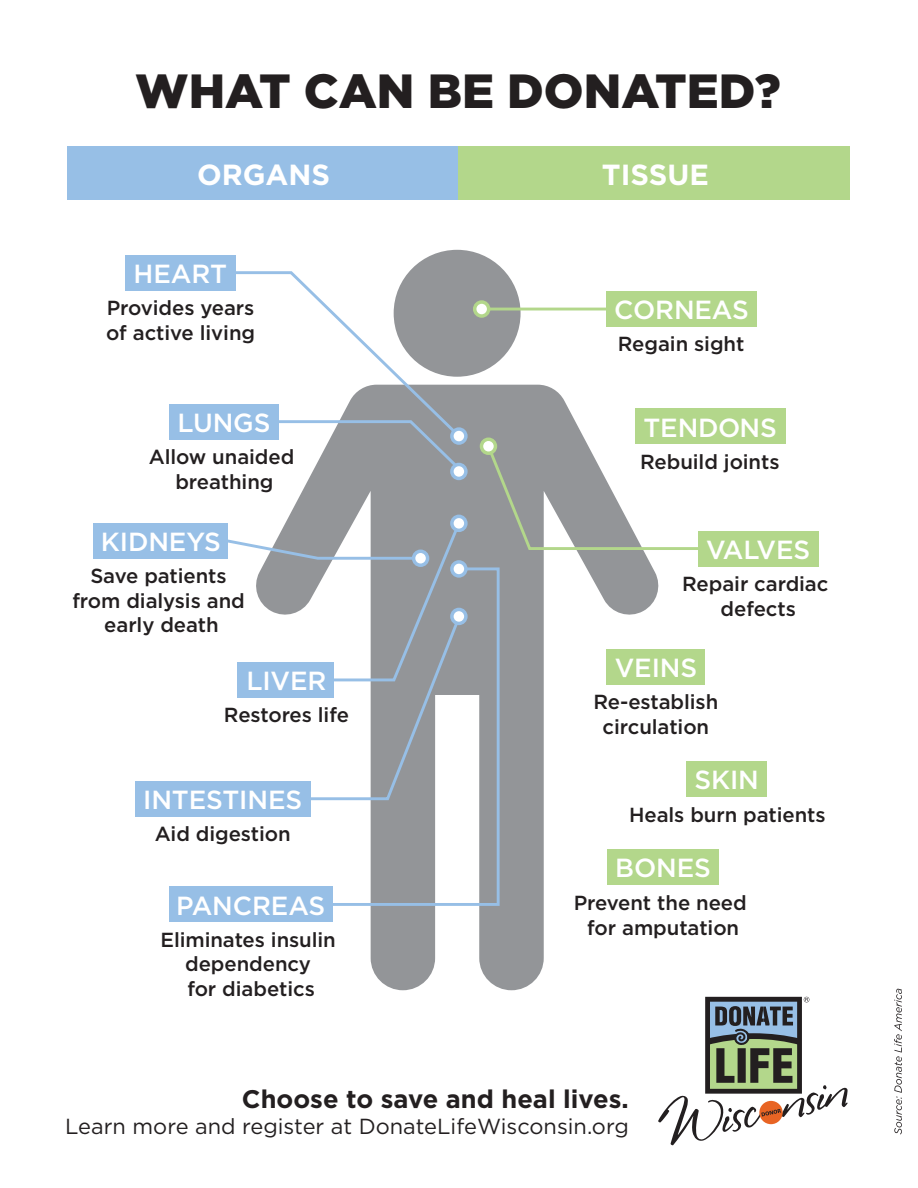
<style>
.page{position:relative;width:918px;height:1188px;background:#fff}
.page>*{position:absolute;margin:0;border:0;box-sizing:border-box;transform-origin:0 0}
.t1{font:900 47.85px "Gotham";color:#231f20}
.t2{font:700 29.1px "Gotham";color:#fff}
.t3{font:500 26.25px "Gotham";letter-spacing:-.005em;color:#fff}
.t4{font:700 25.35px "Gotham";color:#231f20}
.t5{font:21.75px "Gotham";color:#231f20}
.t6{font:500 20.4px/24.5px "Gotham";letter-spacing:-.005em;color:#231f20;text-align:center}
</style>
<div class="page">
<div style="left:67px;top:147px;width:391px;height:53px;background:#97bfe6"></div>
<div style="left:459px;top:147px;width:391px;height:53px;background:#b3d78b"></div>
<div style="left:394px;top:250px;width:127px;height:127px;background:#939598;border-radius:50%"></div>
<svg style="left:252px;top:385px;width:407px;height:605px"></svg>
<svg style="left:450px;top:427px;width:18px;height:18px"></svg>
<div style="left:450px;top:463px;width:18px;height:17px;background:#97bfe6;border-radius:50%"></div>
<div style="left:450px;top:515px;width:18px;height:17px;background:#97bfe6;border-radius:50%"></div>
<svg style="left:450px;top:560px;width:18px;height:18px"></svg>
<div style="left:480px;top:438px;width:17px;height:17px;background:#b3d78b;border-radius:50%"></div>
<svg style="left:473px;top:300px;width:17px;height:18px"></svg>
<svg style="left:235px;top:270px;width:228px;height:203px"></svg>
<svg style="left:485px;top:442px;width:213px;height:109px"></svg>
<hr style="left:482px;top:308px;width:126px;height:2px;background:#b3d78b">
<svg style="left:228px;top:520px;width:235px;height:282px"></svg>
<svg style="left:323px;top:566px;width:178px;height:341px"></svg>
<div style="left:125px;top:255px;width:110px;height:36px;background:#97bfe6"></div>
<div style="left:169px;top:404px;width:110px;height:36px;background:#97bfe6"></div>
<div style="left:94px;top:523px;width:134px;height:36px;background:#97bfe6"></div>
<div style="left:238px;top:662px;width:96px;height:36px;background:#97bfe6"></div>
<div style="left:135px;top:781px;width:175px;height:36px;background:#97bfe6"></div>
<div style="left:169px;top:887px;width:164px;height:35px;background:#97bfe6"></div>
<div style="left:607px;top:849px;width:112px;height:36px;background:#b3d78b"></div>
<div style="left:607px;top:649px;width:98px;height:36px;background:#b3d78b"></div>
<div style="left:686px;top:761px;width:81px;height:36px;background:#b3d78b"></div>
<div style="left:698px;top:531px;width:121px;height:35px;background:#b3d78b"></div>
<div style="left:635px;top:408px;width:150px;height:36px;background:#b3d78b"></div>
<div style="left:606px;top:291px;width:151px;height:36px;background:#b3d78b"></div>
<svg style="left:894px;top:989px;width:8px;height:146px"></svg>
<svg style="left:658px;top:997px;width:190px;height:148px"></svg>
<div style="left:476px;top:304px;width:11px;height:10px;background:#fff;border-radius:50%"></div>
<div style="left:454px;top:431px;width:10px;height:10px;background:#fff;border-radius:50%"></div>
<div style="left:454px;top:466px;width:10px;height:11px;background:#fff;border-radius:50%"></div>
<div style="left:454px;top:518px;width:10px;height:11px;background:#fff;border-radius:50%"></div>
<div style="left:415px;top:553px;width:11px;height:10px;background:#fff;border-radius:50%"></div>
<div style="left:454px;top:564px;width:10px;height:10px;background:#fff;border-radius:50%"></div>
<div style="left:454px;top:611px;width:10px;height:11px;background:#fff;border-radius:50%"></div>
<div style="left:483px;top:441px;width:11px;height:10px;background:#fff;border-radius:50%"></div>
<h1 class="t1" style="left:135px;top:58px;width:647px">WHAT CAN BE DONATED?</h1>
<h2 class="t2" style="left:197px;top:155px;width:135px">ORGANS</h2>
<p class="t3" style="left:134px;top:257px;width:95px">HEART</p>
<p class="t6" style="left:106px;top:296px;width:151px;text-align:left">Provides years of active living</p>
<p class="t3" style="left:177px;top:406px;width:95px">LUNGS</p>
<p class="t6" style="left:149px;top:444px;width:147px">Allow unaided breathing</p>
<p class="t3" style="left:101px;top:525px;width:121px">KIDNEYS</p>
<p class="t6" style="left:72px;top:564px;width:174px">Save patients from dialysis and early death</p>
<p class="t3" style="left:246px;top:664px;width:82px">LIVER</p>
<p class="t6" style="left:224px;top:703px;width:127px">Restores life</p>
<p class="t3" style="left:143px;top:783px;width:161px">INTESTINES</p>
<p class="t6" style="left:155px;top:822px;width:138px">Aid digestion</p>
<p class="t3" style="left:176px;top:888px;width:151px">PANCREAS</p>
<p class="t6" style="left:160px;top:927px;width:177px">Eliminates insulin dependency<br>for diabetics</p>
<h2 class="t2" style="left:602px;top:155px;width:109px">TISSUE</h2>
<p class="t3" style="left:614px;top:293px;width:136px">CORNEAS</p>
<p class="t6" style="left:618px;top:332px;width:128px">Regain sight</p>
<p class="t3" style="left:643px;top:411px;width:135px">TENDONS</p>
<p class="t6" style="left:640px;top:449px;width:141px">Rebuild joints</p>
<p class="t3" style="left:706px;top:532px;width:106px">VALVES</p>
<p class="t6" style="left:682px;top:572px;width:148px">Repair cardiac defects</p>
<p class="t3" style="left:615px;top:651px;width:84px">VEINS</p>
<p class="t6" style="left:594px;top:690px;width:126px">Re-establish circulation</p>
<p class="t3" style="left:695px;top:763px;width:66px">SKIN</p>
<p class="t6" style="left:629px;top:802px;width:198px">Heals burn patients</p>
<p class="t3" style="left:615px;top:851px;width:97px">BONES</p>
<p class="t6" style="left:574px;top:891px;width:175px">Prevent the need for amputation</p>
<p class="t4" style="left:242px;top:1082px;width:388px">Choose to save and heal lives.</p>
<p class="t5" style="left:65px;top:1112px;width:565px">Learn more and register at DonateLifeWisconsin.org</p>
</div>
